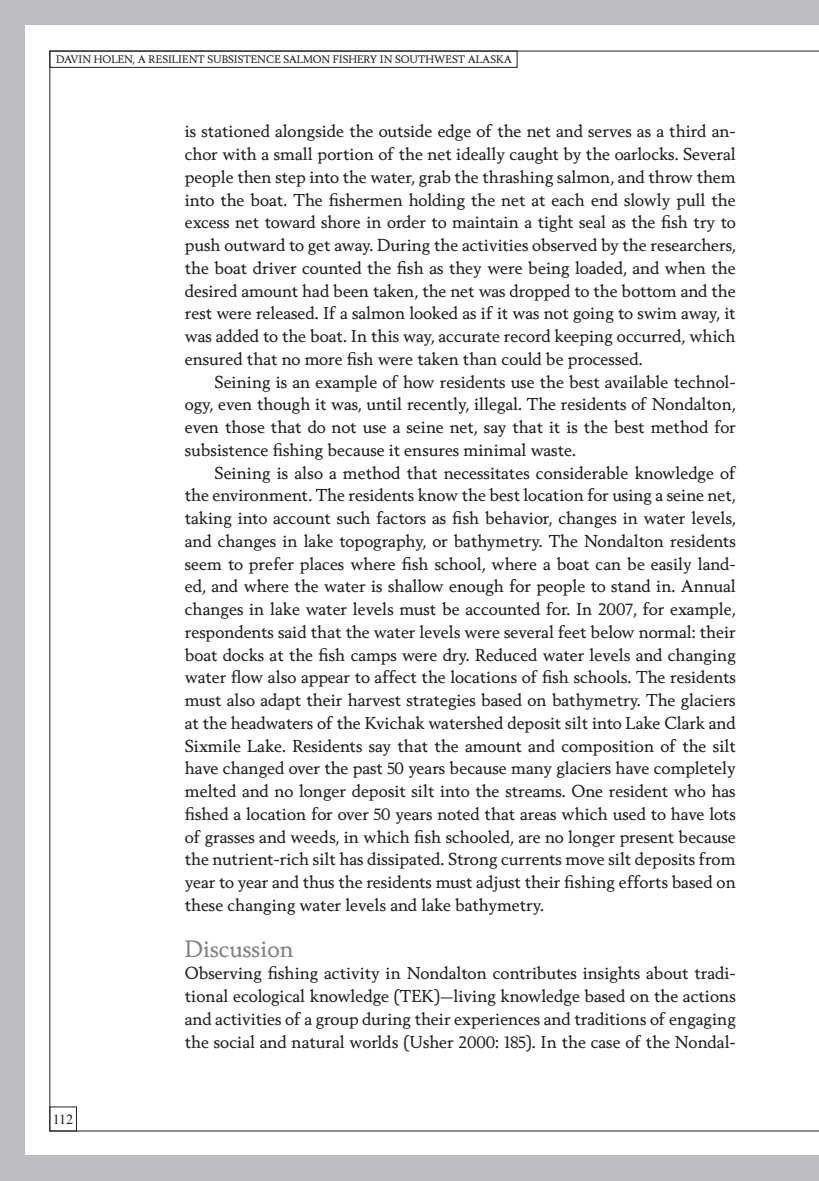
<style>
.page{position:relative;width:819px;height:1181px;background:#fff}
.page>*{position:absolute;margin:0;border:0;box-sizing:border-box;transform-origin:0 0}
.t1{font:22.75px "Berling Nova Text";color:#808285}
.t2{font:16.62px/22.8px "Berling Nova Text";color:#231f20;text-align:justify}
.t3{font:14px "Times";color:#231f20}
.t4{font:10.5px "Berling Nova Text";color:#231f20}
</style>
<div class="page">
<div style="left:0;top:0;width:25px;height:1181px;background:#bcbdc0"></div>
<div style="left:0;top:0;width:819px;height:25px;background:#bcbdc0"></div>
<div style="left:0;top:1155px;width:819px;height:26px;background:#bcbdc0"></div>
<div style="left:50px;top:51px;width:467px;height:17px;border:1px solid #231f20"></div>
<p class="t4" style="left:56px;top:53px;width:16px">Davin</p>
<p class="t4" style="left:94px;top:53px;width:18px">Holen</p>
<p class="t4" style="left:133px;top:53px;width:31px">, A Resilient</p>
<p class="t4" style="left:207px;top:53px;width:14px">Subsistence</p>
<p class="t4" style="left:283px;top:53px;width:15px">Salmon</p>
<p class="t4" style="left:333px;top:53px;width:14px">Fishery</p>
<p class="t4" style="left:380px;top:53px;width:30px">in Southwest</p>
<p class="t4" style="left:467px;top:53px;width:17px">Alaska</p>
<p class="t3" style="left:53px;top:1105px;width:22px">112</p>
<p class="t2" style="left:185px;top:120px;width:552px">is stationed alongside the outside edge of the net and serves as a third an&shy;chor with a small portion of the net ideally caught by the oarlocks. Several people then step into the water, grab the thrashing salmon, and throw them into the boat. The fishermen holding the net at each end slowly pull the excess net toward shore in order to maintain a tight seal as the fish try to push outward to get away. During the activities observed by the researchers, the boat driver counted the fish as they were being loaded, and when the desired amount had been taken, the net was dropped to the bottom and the rest were released. If a salmon looked as if it was not going to swim away, it was added to the boat. In this way, accurate record keeping occurred, which ensured that no more fish were taken than could be processed.</p>
<p class="t2" style="left:185px;top:370px;width:552px;text-indent:30px">Seining is an example of how residents use the best available technol&shy;ogy, even though it was, until recently, illegal. The residents of Nondalton, even those that do not use a seine net, say that it is the best method for subsistence fishing because it ensures minimal waste.</p>
<p class="t2" style="left:185px;top:461px;width:552px;text-indent:30px">Seining is also a method that necessitates considerable knowledge of the environment. The residents know the best location for using a seine net, taking into account such factors as fish behavior, changes in water levels, and changes in lake topography, or bathymetry. The Nondalton residents seem to prefer places where fish school, where a boat can be easily land&shy;ed, and where the water is shallow enough for people to stand in. Annual changes in lake water levels must be accounted for. In 2007, for example, respondents said that the water levels were several feet below normal: their boat docks at the fish camps were dry. Reduced water levels and changing water flow also appear to affect the locations of fish schools. The residents must also adapt their harvest strategies based on bathymetry. The glaciers at the headwaters of the Kvichak watershed deposit silt into Lake Clark and Sixmile Lake. Residents say that the amount and composition of the silt have changed over the past 50 years because many glaciers have completely melted and no longer deposit silt into the streams. One resident who has fished a location for over 50 years noted that areas which used to have lots of grasses and weeds, in which fish schooled, are no longer present because the nutrient-rich silt has dissipated. Strong currents move silt deposits from year to year and thus the residents must adjust their fishing efforts based on these changing water levels and lake bathymetry.</p>
<h1 class="t1" style="left:185px;top:934px;width:110px">Discussion</h1>
<p class="t2" style="left:185px;top:961px;width:552px">Observing fishing activity in Nondalton contributes insights about tradi&shy;tional ecological knowledge (TEK)—living knowledge based on the actions and activities of a group during their experiences and traditions of engaging the social and natural worlds (Usher 2000: 185). In the case of the Nondal-</p>
</div>
